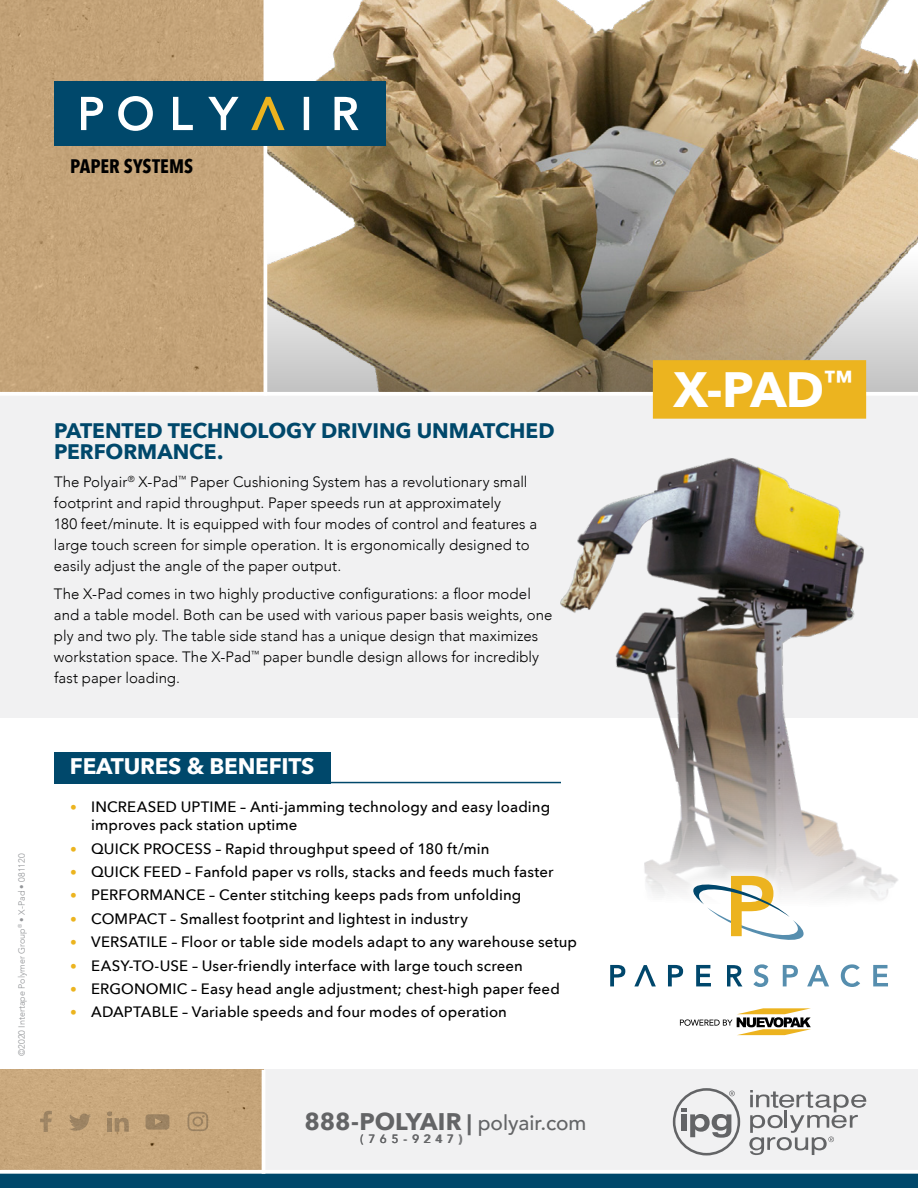
<style>
.page{position:relative;width:918px;height:1188px;background:#fff}
.page>*{position:absolute;margin:0;border:0;box-sizing:border-box;transform-origin:0 0}
.t1{font:700 49.5px "Avenir Next";color:#fff}
.t2{font:700 24px "Avenir Next";letter-spacing:-.005em;color:#636466}
.t3{font:700 22.5px "Avenir Next";letter-spacing:-.01em;color:#fff}
.t4{font:700 21px/21px "Avenir Next";letter-spacing:-.005em;color:#00486b}
.t5{font:700 19.5px "Avenir Next Condensed";letter-spacing:.005em;color:#000}
.t6{font:300 15px/21px "Avenir";letter-spacing:.005em;color:#000}
.t7{font:500 15px/18px "Avenir Next";letter-spacing:.005em;color:#000}
.t8{font:500 12px "Avenir";letter-spacing:.41em;color:#636466}
.t9{font:300 9px "Avenir";color:#939598}
.s1{font-size:13.5px;color:#ecb41f}
.s2{font-size:21px}
.s3{font-family:"Avenir";font-weight:500;font-size:21px}
</style>
<div class="page">
<div style="left:264px;top:1070px;width:654px;height:118px;background:#f1f1f2"></div>
<img style="left:267px;top:0;width:651px;height:247px">
<div style="left:0;top:0;width:264px;height:392px;background:#c4a378"></div>
<div style="left:0;top:1070px;width:262px;height:100px;background:#c8a77c"></div>
<div style="left:0;top:393px;width:918px;height:324px;background:#f1f1f2"></div>
<svg style="left:267px;top:247px;width:651px;height:145px;background:#a89678"></svg>
<hr style="left:0;top:392px;width:918px;height:4px;background:#fff">
<div style="left:54px;top:752px;width:276px;height:31px;background:#00486b"></div>
<hr style="left:54px;top:782px;width:507px;height:1px;background:#00486b">
<div style="left:653px;top:360px;width:213px;height:59px;background:#ecb41f"></div>
<div style="left:0;top:1174px;width:918px;height:14px;background:#00486b"></div>
<svg style="left:0;top:1170px;width:918px;height:4px;fill:#fff"></svg>
<img style="left:556px;top:458px;width:362px;height:408px">
<svg style="left:749px;top:1090px;width:117px;height:65px"></svg>
<svg style="left:673px;top:1088px;width:67px;height:67px"></svg>
<hr style="left:262px;top:1070px;width:3px;height:104px;background:#fff">
<svg style="left:40px;top:1111px;width:12px;height:21px"></svg>
<svg style="left:107px;top:1111px;width:22px;height:21px"></svg>
<svg style="left:146px;top:1114px;width:23px;height:16px"></svg>
<svg style="left:69px;top:1114px;width:22px;height:17px"></svg>
<svg style="left:187px;top:1112px;width:21px;height:19px"></svg>
<svg style="left:634px;top:965px;width:22px;height:21px"></svg>
<svg style="left:668px;top:965px;width:15px;height:21px"></svg>
<svg style="left:610px;top:965px;width:15px;height:21px"></svg>
<svg style="left:727px;top:965px;width:15px;height:21px"></svg>
<svg style="left:753px;top:964px;width:15px;height:23px"></svg>
<svg style="left:783px;top:965px;width:15px;height:21px"></svg>
<svg style="left:807px;top:965px;width:22px;height:21px"></svg>
<svg style="left:841px;top:964px;width:19px;height:23px"></svg>
<svg style="left:873px;top:965px;width:15px;height:21px"></svg>
<svg style="left:696px;top:965px;width:15px;height:21px"></svg>
<svg style="left:693px;top:876px;width:112px;height:64px"></svg>
<svg style="left:680px;top:1008px;width:131px;height:27px"></svg>
<div style="left:54px;top:81px;width:332px;height:65px;background:#00486b"></div>
<svg style="left:81px;top:97px;width:22px;height:33px"></svg>
<svg style="left:118px;top:96px;width:35px;height:35px"></svg>
<svg style="left:173px;top:97px;width:20px;height:33px"></svg>
<svg style="left:208px;top:97px;width:31px;height:33px"></svg>
<svg style="left:304px;top:97px;width:5px;height:33px"></svg>
<svg style="left:335px;top:97px;width:24px;height:33px"></svg>
<svg style="left:251px;top:97px;width:34px;height:33px"></svg>
<h3 class="t5" style="left:70px;top:154px;width:124px">PAPER SYSTEMS</h3>
<h3 class="t4" style="left:54px;top:420px;width:502px">PATENTED TECHNOLOGY DRIVING UNMATCHED<br>PERFORMANCE.</h3>
<p class="t6" style="left:54px;top:471px;width:485px">The Polyair<sup>®</sup> X-Pad<sup>™</sup> Paper Cushioning System has a revolutionary small footprint and rapid throughput. Paper speeds run at approximately<br>180 feet/minute. It is equipped with four modes of control and features a large touch screen for simple operation. It is ergonomically designed to easily adjust the angle of the paper output.</p>
<p class="t6" style="left:54px;top:583px;width:500px">The X-Pad comes in two highly productive configurations: a floor model and a table model. Both can be used with various paper basis weights, one ply and two ply. The table side stand has a unique design that maximizes workstation space. The X-Pad<sup>™</sup> paper bundle design allows for incredibly fast paper loading.</p>
<p class="t9" style="left:16px;top:1056px;width:204px;rotate:-90deg">©2020 Intertape Polymer Group<sup>®</sup> • X-Pad • 081120</p>
<h3 class="t3" style="left:70px;top:747px;width:246px">FEATURES &amp; BENEFITS</h3>
<p class="t7" style="left:91px;top:798px;width:460px;text-indent:-21px"><span class="s1">•</span> INCREASED UPTIME – Anti-jamming technology and easy loading improves pack station uptime</p>
<p class="t7" style="left:70px;top:839px;width:421px"><span class="s1">•</span> QUICK PROCESS – Rapid throughput speed of 180 ft/min</p>
<p class="t7" style="left:70px;top:862px;width:485px"><span class="s1">•</span> QUICK FEED – Fanfold paper vs rolls, stacks and feeds much faster</p>
<p class="t7" style="left:70px;top:886px;width:453px"><span class="s1">•</span> PERFORMANCE – Center stitching keeps pads from unfolding</p>
<p class="t7" style="left:70px;top:909px;width:399px"><span class="s1">•</span> COMPACT – Smallest footprint and lightest in industry</p>
<p class="t7" style="left:70px;top:933px;width:508px"><span class="s1">•</span> VERSATILE – Floor or table side models adapt to any warehouse setup</p>
<p class="t7" style="left:70px;top:956px;width:454px"><span class="s1">•</span> EASY-TO-USE – User-friendly interface with large touch screen</p>
<p class="t7" style="left:70px;top:979px;width:491px"><span class="s1">•</span> ERGONOMIC – Easy head angle adjustment; chest-high paper feed</p>
<p class="t7" style="left:70px;top:1003px;width:438px"><span class="s1">•</span> ADAPTABLE – Variable speeds and four modes of operation</p>
<h2 class="t2" style="left:304px;top:1101px;width:283px">888-POLYAIR <span class="s2">|</span> <span class="s3">polyair.com</span></h2>
<p class="t8" style="left:360px;top:1128px;width:104px">(765-9247)</p>
<h1 class="t1" style="left:673px;top:347px;width:181px">X-PAD<sup>™</sup></h1>
</div>
